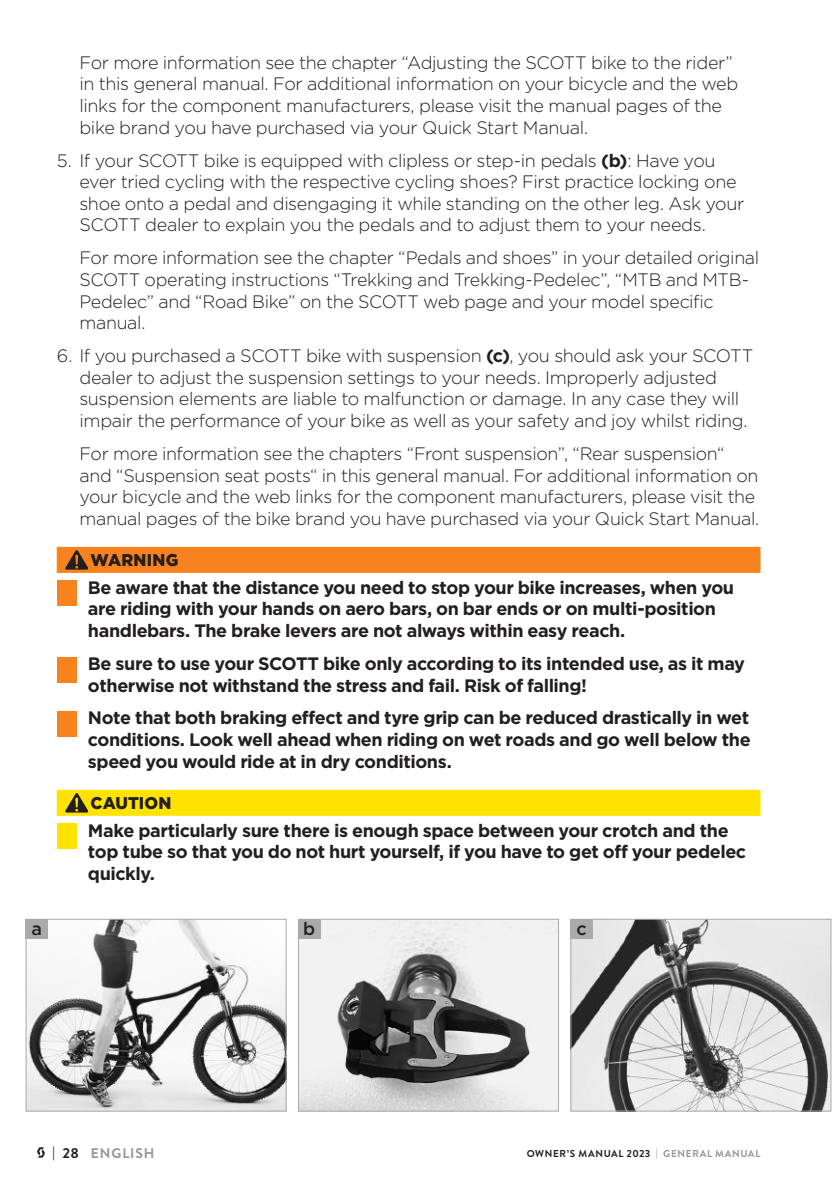
<style>
.page{position:relative;width:840px;height:1191px;background:#fff}
.page>*{position:absolute;margin:0;border:0;box-sizing:border-box;transform-origin:0 0}
.t1{font:300 18px/21.6px "Gotham";letter-spacing:-.02em;color:#241f1f}
.t2{font:700 18px/21.6px "Gotham";letter-spacing:-.025em;color:#241f1f}
.t3{font:500 18px "Gotham";color:#241f1f}
.t4{font:900 17px "Gotham";letter-spacing:.01em;color:#241f1f}
.t5{font:700 14px "Brandon Text";letter-spacing:.06em;color:#969698}
.t6{font:700 10px "Brandon Text";letter-spacing:.065em;color:#241f1f}
.s1{font-weight:700}
.s2{color:#241f1f}
.s3{color:#969698}
</style>
<div class="page">
<img style="left:28px;top:920px;width:256px;height:189px">
<div style="left:26px;top:918px;width:260px;height:193px;border:1px solid #aaaaac"></div>
<img style="left:300px;top:920px;width:256px;height:189px">
<div style="left:298px;top:918px;width:260px;height:193px;border:1px solid #aaaaac"></div>
<img style="left:572px;top:920px;width:257px;height:189px">
<div style="left:570px;top:918px;width:261px;height:193px;border:1px solid #aaaaac"></div>
<div style="left:298px;top:918px;width:22px;height:20px;background:#aaaaac"></div>
<div style="left:570px;top:918px;width:22px;height:20px;background:#aaaaac"></div>
<div style="left:26px;top:918px;width:22px;height:20px;background:#aaaaac"></div>
<svg style="left:37px;top:1147px;width:8px;height:10px"></svg>
<div style="left:57px;top:547px;width:703px;height:26px;background:#f8821e"></div>
<div style="left:57px;top:790px;width:703px;height:26px;background:#ffe300"></div>
<svg style="left:65px;top:550px;width:23px;height:19px"></svg>
<div style="left:57px;top:580px;width:20px;height:26px;background:#f8821e"></div>
<div style="left:57px;top:657px;width:20px;height:25px;background:#f8821e"></div>
<div style="left:57px;top:711px;width:20px;height:26px;background:#f8821e"></div>
<svg style="left:65px;top:793px;width:23px;height:19px"></svg>
<div style="left:57px;top:823px;width:20px;height:26px;background:#ffe300"></div>
<p class="t1" style="left:79px;top:51px;width:660px">For more information see the chapter “Adjusting the SCOTT bike to the rider” in this general manual. For additional information on your bicycle and the web links for the component manufacturers, please visit the manual pages of the bike brand you have purchased via your Quick Start Manual.</p>
<p class="t1" style="left:79px;top:149px;width:666px;text-indent:-23px">5. If your SCOTT bike is equipped with clipless or step-in pedals <span class="s1">(b)</span>: Have you ever tried cycling with the respective cycling shoes? First practice locking one shoe onto a pedal and disengaging it while standing on the other leg. Ask your SCOTT dealer to explain you the pedals and to adjust them to your needs.</p>
<p class="t1" style="left:79px;top:247px;width:681px">For more information see the chapter “Pedals and shoes” in your detailed original SCOTT operating instructions “Trekking and Trekking-Pedelec”, “MTB and MTB-Pedelec” and “Road Bike” on the SCOTT web page and your model specific manual.</p>
<p class="t1" style="left:79px;top:344px;width:675px;text-indent:-23px">6. If you purchased a SCOTT bike with suspension <span class="s1">(c)</span>, you should ask your SCOTT dealer to adjust the suspension settings to your needs. Improperly adjusted suspension elements are liable to malfunction or damage. In any case they will impair the performance of your bike as well as your safety and joy whilst riding.</p>
<p class="t1" style="left:79px;top:442px;width:681px">For more information see the chapters “Front suspension”, “Rear suspension“ and “Suspension seat posts“ in this general manual. For additional information on your bicycle and the web links for the component manufacturers, please visit the manual pages of the bike brand you have purchased via your Quick Start Manual.</p>
<p class="t4" style="left:91px;top:549px;width:89px">WARNING</p>
<p class="t2" style="left:88px;top:576px;width:647px">Be aware that the distance you need to stop your bike increases, when you are riding with your hands on aero bars, on bar ends or on multi-position handlebars. The brake levers are not always within easy reach.</p>
<p class="t2" style="left:88px;top:652px;width:658px">Be sure to use your SCOTT bike only according to its intended use, as it may otherwise not withstand the stress and fail. Risk of falling!</p>
<p class="t2" style="left:88px;top:707px;width:664px;text-align:justify">Note that both braking effect and tyre grip can be reduced drastically in wet conditions. Look well ahead when riding on wet roads and go well below the speed you would ride at in dry conditions.</p>
<p class="t4" style="left:91px;top:791px;width:82px">CAUTION</p>
<p class="t2" style="left:88px;top:819px;width:659px">Make particularly sure there is enough space between your crotch and the top tube so that you do not hurt yourself, if you have to get off your pedelec quickly.</p>
<p class="t3" style="left:32px;top:916px;width:12px">a</p>
<p class="t3" style="left:303px;top:916px;width:14px">b</p>
<p class="t3" style="left:576px;top:916px;width:12px">c</p>
<p class="t5" style="left:52px;top:1143px;width:104px"><span class="s2">| 28</span> ENGLISH</p>
<p class="t6" style="left:526px;top:1146px;width:235px">OWNER’S MANUAL 2023 <span class="s3">| GENERAL MANUAL</span></p>
</div>
